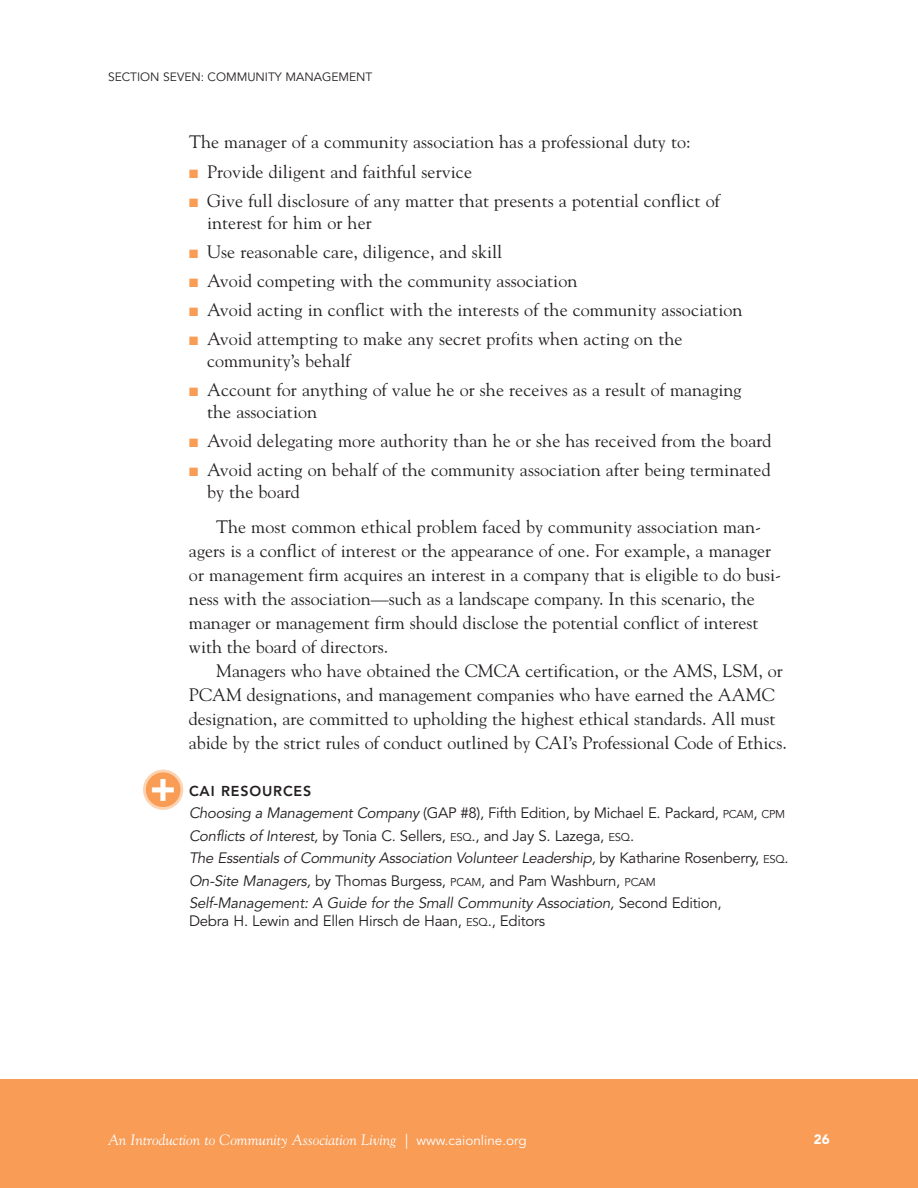
<style>
.page{position:relative;width:918px;height:1188px;background:#fff}
.page>*{position:absolute;margin:0;border:0;box-sizing:border-box;transform-origin:0 0}
.t1{font:900 39.9px "Avenir";color:#fff}
.t2{font:18px/24px "Goudy";letter-spacing:.005em;color:#231f20}
.t3{font:italic 15px/22.5px "Avenir";letter-spacing:-.02em;color:#231f20}
.t4{font:italic 15px "Goudy";color:#fff}
.t5{font:15px "Avenir";letter-spacing:-.015em;color:#231f20}
.t6{font:800 14.25px "Avenir";letter-spacing:.06em;color:#231f20}
.t7{font:900 13.5px "Avenir";color:#fff}
.t8{font:12px "Avenir";color:#231f20}
.s1{color:#f89c56}
.s2{font-style:normal}
.s3{font-style:normal;font-size:11.25px}
.s4{font-size:11.25px}
.s5{font-family:"Adobe Garamond"}
.s6{font-family:"Avenir";font-style:normal;font-size:13.5px}
</style>
<div class="page">
<div style="left:0;top:1080px;width:918px;height:108px;background:#f89c56"></div>
<div style="left:144px;top:771px;width:38px;height:37px;background:#f89c56;border-radius:50%"></div>
<div style="left:143px;top:770px;width:40px;height:40px;border:3px solid #fdd4b2;border-radius:50%"></div>
<p class="t8" style="left:108px;top:72px;width:266px">SECTION SEVEN: COMMUNITY MANAGEMENT</p>
<h1 class="t1" style="left:150px;top:772px;width:28px">+</h1>
<p class="t2" style="left:189px;top:130px;width:503px">The manager of a community association has a professional duty to:</p>
<p class="t2" style="left:189px;top:159px;width:285px"><span class="s1">■</span> Provide diligent and faithful service</p>
<p class="t2" style="left:207px;top:190px;width:514px;line-height:21.8px;text-indent:-18px"><span class="s1">■</span> Give full disclosure of any matter that presents a potential conflict of interest for him or her</p>
<p class="t2" style="left:189px;top:240px;width:315px"><span class="s1">■</span> Use reasonable care, diligence, and skill</p>
<p class="t2" style="left:189px;top:269px;width:390px"><span class="s1">■</span> Avoid competing with the community association</p>
<p class="t2" style="left:189px;top:298px;width:555px"><span class="s1">■</span> Avoid acting in conflict with the interests of the community association</p>
<p class="t2" style="left:207px;top:328px;width:477px;line-height:21.8px;text-indent:-18px"><span class="s1">■</span> Avoid attempting to make any secret profits when acting on the community’s behalf</p>
<p class="t2" style="left:207px;top:379px;width:536px;line-height:21.8px;text-indent:-18px"><span class="s1">■</span> Account for anything of value he or she receives as a result of managing the association</p>
<p class="t2" style="left:189px;top:429px;width:584px"><span class="s1">■</span> Avoid delegating more authority than he or she has received from the board</p>
<p class="t2" style="left:207px;top:459px;width:565px;line-height:21.8px;text-indent:-18px"><span class="s1">■</span> Avoid acting on behalf of the community association after being terminated by the board</p>
<p class="t2" style="left:189px;top:515px;width:594px;text-indent:27px">The most common ethical problem faced by community association man&shy;agers is a conflict of interest or the appearance of one. For example, a manager or management firm acquires an interest in a company that is eligible to do busi&shy;ness with the association—such as a landscape company. In this scenario, the manager or management firm should disclose the potential conflict of interest with the board of directors.</p>
<p class="t2" style="left:189px;top:659px;width:599px;text-indent:27px">Managers who have obtained the CMCA certification, or the AMS, LSM, or PCAM designations, and management companies who have earned the AAMC designation, are committed to upholding the highest ethical standards. All must abide by the strict rules of conduct outlined by CAI’s Professional Code of Ethics.</p>
<p class="t6" style="left:189px;top:785px;width:124px">CAI RESOURCES</p>
<p class="t3" style="left:189px;top:803px;width:601px">Choosing a Management Company <span class="s2">(GAP #8), Fifth Edition, by Michael E. Packard,</span> <span class="s3">PCAM</span><span class="s2">,</span> <span class="s3">CPM </span>Conflicts of Interest, <span class="s2">by Tonia C. Sellers,</span> <span class="s3">ESQ</span><span class="s2">., and Jay S. Lazega,</span> <span class="s3">ESQ</span><span class="s2">.<br></span>The Essentials of Community Association Volunteer Leadership, <span class="s2">by Katharine Rosenberry,</span> <span class="s3">ESQ</span><span class="s2">.<br></span>On-Site Managers, <span class="s2">by Thomas Burgess,</span> <span class="s3">PCAM</span><span class="s2">, and Pam Washburn,</span> <span class="s3">PCAM<br></span>Self-Management: A Guide for the Small Community Association, <span class="s2">Second Edition,</span></p>
<p class="t5" style="left:189px;top:915px;width:358px">Debra H. Lewin and Ellen Hirsch de Haan, <span class="s4">ESQ</span>., Editors</p>
<p class="t4" style="left:108px;top:1131px;width:420px">An Introduction to Community Association Living <span class="s5">|</span> <span class="s6">www.caionline.org</span></p>
<p class="t7" style="left:814px;top:1134px;width:17px">26</p>
</div>
